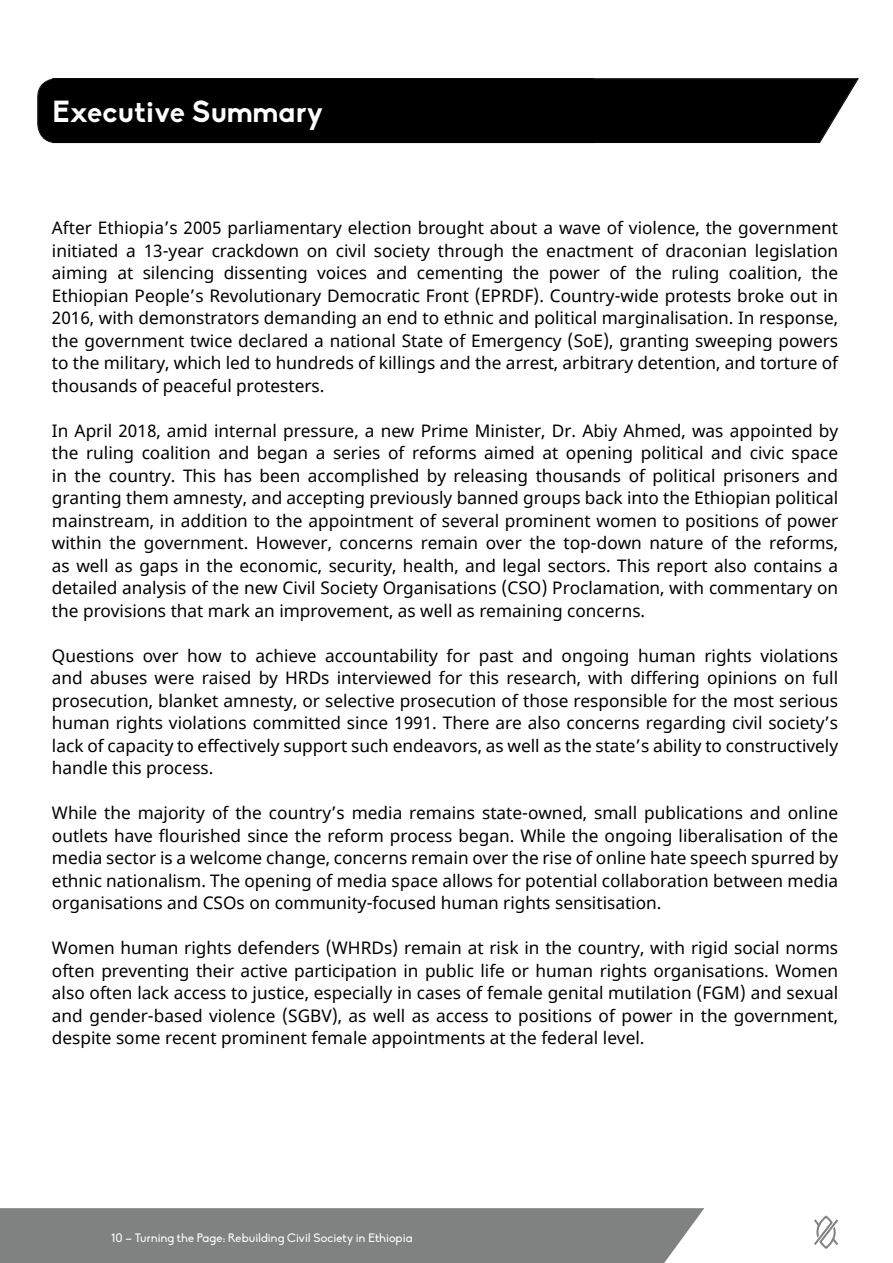
<style>
.page{position:relative;width:893px;height:1263px;background:#fff}
.page>*{position:absolute;margin:0;border:0;box-sizing:border-box;transform-origin:0 0}
.t1{font:700 30px "Biko";color:#fff}
.t2{font:17.25px/22.5px "Noto Sans";color:#000;text-align:justify}
.t3{font:12px "Biko";letter-spacing:.01em;color:#fff}
</style>
<div class="page">
<svg style="left:814px;top:1215px;width:24px;height:34px"></svg>
<div style="left:0;top:1208px;width:704px;height:55px;background:#808282"></div>
<svg style="left:594px;top:79px;width:263px;height:63px;background:#111"></svg>
<div style="left:37px;top:78px;width:557px;height:65px;background:#000"></div>
<h1 class="t1" style="left:52px;top:94px;width:273px">Executive Summary</h1>
<p class="t2" style="left:52px;top:218px;width:788px">After Ethiopia’s 2005 parliamentary election brought about a wave of violence, the government initiated a 13-year crackdown on civil society through the enactment of draconian legislation aiming at silencing dissenting voices and cementing the power of the ruling coalition, the Ethiopian People’s Revolutionary Democratic Front (EPRDF). Country-wide protests broke out in 2016, with demonstrators demanding an end to ethnic and political marginalisation. In response, the government twice declared a national State of Emergency (SoE), granting sweeping powers to the military, which led to hundreds of killings and the arrest, arbitrary detention, and torture of thousands of peaceful protesters.</p>
<p class="t2" style="left:52px;top:420px;width:788px">In April 2018, amid internal pressure, a new Prime Minister, Dr. Abiy Ahmed, was appointed by the ruling coalition and began a series of reforms aimed at opening political and civic space in the country. This has been accomplished by releasing thousands of political prisoners and granting them amnesty, and accepting previously banned groups back into the Ethiopian political mainstream, in addition to the appointment of several prominent women to positions of power within the government. However, concerns remain over the top-down nature of the reforms, as well as gaps in the economic, security, health, and legal sectors. This report also contains a detailed analysis of the new Civil Society Organisations (CSO) Proclamation, with commentary on the provisions that mark an improvement, as well as remaining concerns.</p>
<p class="t2" style="left:52px;top:645px;width:788px">Questions over how to achieve accountability for past and ongoing human rights violations and abuses were raised by HRDs interviewed for this research, with differing opinions on full prosecution, blanket amnesty, or selective prosecution of those responsible for the most serious human rights violations committed since 1991. There are also concerns regarding civil society’s lack of capacity to effectively support such endeavors, as well as the state’s ability to constructively handle this process.</p>
<p class="t2" style="left:52px;top:802px;width:788px">While the majority of the country’s media remains state-owned, small publications and online outlets have flourished since the reform process began. While the ongoing liberalisation of the media sector is a welcome change, concerns remain over the rise of online hate speech spurred by ethnic nationalism. The opening of media space allows for potential collaboration between media organisations and CSOs on community-focused human rights sensitisation.</p>
<p class="t2" style="left:52px;top:937px;width:788px">Women human rights defenders (WHRDs) remain at risk in the country, with rigid social norms often preventing their active participation in public life or human rights organisations. Women also often lack access to justice, especially in cases of female genital mutilation (FGM) and sexual and gender-based violence (SGBV), as well as access to positions of power in the government, despite some recent prominent female appointments at the federal level.</p>
<p class="t3" style="left:111px;top:1231px;width:303px">10 – Turning the Page: Rebuilding Civil Society in Ethiopia</p>
</div>
